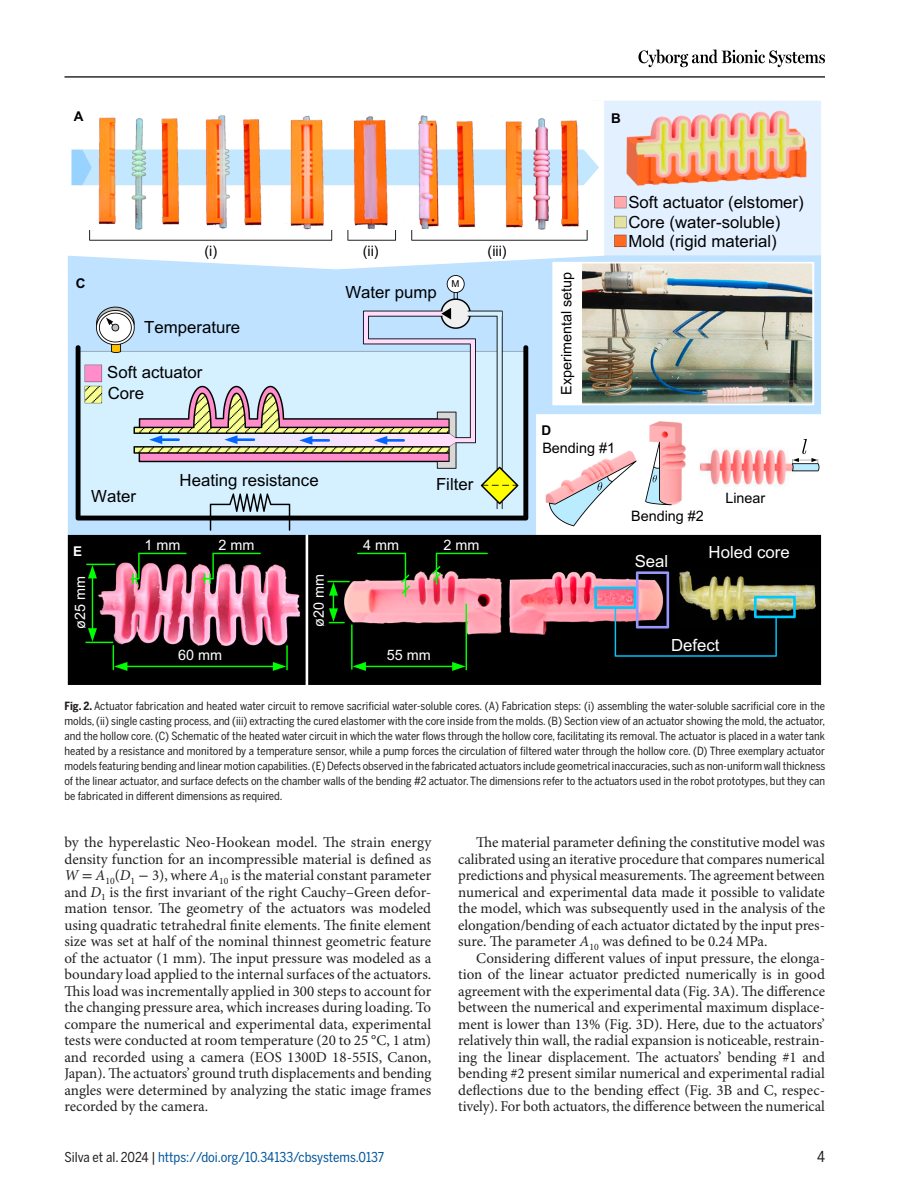
<style>
.page{position:relative;width:900px;height:1200px;background:#fff}
.page>*{position:absolute;margin:0;border:0;box-sizing:border-box;transform-origin:0 0}
.t1{font:16.8px "Arial";color:#000}
.t2{font:16.8px "Arial";color:#fff}
.t3{font:15px/16.5px "Minion Pro";letter-spacing:-.005em;color:#231f20;text-align:justify}
.t4{font:15px "Benton Sans Cond";color:#231f20}
.t5{font:14.4px "Arial";color:#000}
.t6{font:14.4px "Arial";color:#fff}
.t7{font:13.5px "Benton Sans Cond";color:#00549b}
.t8{font:700 13.5px "Arial";color:#000}
.t9{font:700 13.5px "Arial";color:#fff}
.t10{font:11.25px/15px "Benton Sans Cond";color:#231f20;text-align:justify}
.t11{font:9.6px "Arial";color:#000}
.s1{font-weight:700}
.s2{font-style:italic}
.s3{font-family:"STIX"}
.s4{color:#231f20}
</style>
<div class="page">
<hr style="left:64px;top:76px;width:761px;height:2px;background:#231f20">
<svg style="left:638px;top:50px;width:187px;height:17px"></svg>
<img style="left:67px;top:101px;width:755px;height:584px">
<svg style="left:802px;top:439px;width:5px;height:15px"></svg>
<p class="t8" style="left:74px;top:109px;width:11px">A</p>
<p class="t5" style="left:204px;top:241px;width:14px">(i)</p>
<p class="t5" style="left:363px;top:241px;width:17px">(ii)</p>
<p class="t5" style="left:488px;top:241px;width:21px">(iii)</p>
<p class="t8" style="left:76px;top:275px;width:11px">C</p>
<p class="t11" style="left:451px;top:277px;width:9px">M</p>
<p class="t1" style="left:345px;top:282px;width:93px">Water pump</p>
<p class="t1" style="left:144px;top:316px;width:98px">Temperature</p>
<p class="t1" style="left:107px;top:361px;width:97px">Soft actuator</p>
<p class="t1" style="left:108px;top:382px;width:38px">Core</p>
<p class="t1" style="left:91px;top:485px;width:46px">Water</p>
<p class="t1" style="left:180px;top:469px;width:141px">Heating resistance</p>
<p class="t1" style="left:436px;top:473px;width:39px">Filter</p>
<p class="t9" style="left:73px;top:544px;width:11px">E</p>
<p class="t6" style="left:145px;top:536px;width:37px">1mm</p>
<p class="t6" style="left:443px;top:535px;width:37px">2mm</p>
<p class="t6" style="left:219px;top:536px;width:37px">2mm</p>
<p class="t6" style="left:363px;top:536px;width:37px">4 mm</p>
<p class="t6" style="left:71px;top:629px;width:54px;rotate:-90deg">ø25 mm</p>
<p class="t6" style="left:309px;top:627px;width:54px;rotate:-90deg">ø20 mm</p>
<p class="t6" style="left:178px;top:646px;width:45px">60 mm</p>
<p class="t6" style="left:387px;top:646px;width:45px">55 mm</p>
<p class="t8" style="left:611px;top:111px;width:11px">B</p>
<p class="t5" style="left:557px;top:395px;width:125px;rotate:-90deg">Experimental setup</p>
<p class="t8" style="left:541px;top:423px;width:11px">D</p>
<p class="t5" style="left:542px;top:438px;width:74px">Bending #1</p>
<p class="t1" style="left:628px;top:191px;width:177px">Soft actuator (elstomer)</p>
<p class="t1" style="left:628px;top:211px;width:154px">Core (water-soluble)</p>
<p class="t1" style="left:628px;top:230px;width:150px">Mold (rigid material)</p>
<p class="t5" style="left:631px;top:507px;width:74px">Bending #2</p>
<p class="t5" style="left:725px;top:489px;width:41px">Linear</p>
<p class="t2" style="left:635px;top:550px;width:35px">Seal</p>
<p class="t2" style="left:709px;top:541px;width:83px">Holed core</p>
<p class="t2" style="left:671px;top:634px;width:50px">Defect</p>
<p class="t10" style="left:64px;top:698px;width:762px"><span class="s1">Fig. 2.</span> Actuator fabrication and heated water circuit to remove sacrificial water-soluble cores. (A) Fabrication steps: (i) assembling the water-soluble sacrificial core in the molds, (ii) single casting process, and (iii) extracting the cured elastomer with the core inside from the molds. (B) Section view of an actuator showing the mold, the actuator, and the hollow core. (C) Schematic of the heated water circuit in which the water flows through the hollow core, facilitating its removal. The actuator is placed in a water tank heated by a resistance and monitored by a temperature sensor, while a pump forces the circulation of filtered water through the hollow core. (D) Three exemplary actuator models featuring bending and linear motion capabilities. (E) Defects observed in the fabricated actuators include geometrical inaccuracies, such as non-uniform wall thickness of the linear actuator, and surface defects on the chamber walls of the bending #2 actuator. The dimensions refer to the actuators used in the robot prototypes, but they can be fabricated in different dimensions as required.</p>
<p class="t3" style="left:64px;top:835px;width:368px">by the hyperelastic Neo-Hookean model. The strain energy density function for an incompressible material is defined as <span class="s2">W</span> <span class="s3">=</span> <span class="s2">A</span><sub>10</sub>(<span class="s2">D</span><sub>1</sub> <span class="s3">−</span> 3), where <span class="s2">A</span><sub>10</sub> is the material constant parameter and <span class="s2">D</span><sub>1</sub> is the first invariant of the right Cauchy–Green defor&shy;mation tensor. The geometry of the actuators was modeled using quadratic tetrahedral finite elements. The finite element size was set at half of the nominal thinnest geometric feature of the actuator (1 mm). The input pressure was modeled as a boundary load applied to the internal surfaces of the actuators.<br>This load was incrementally applied in 300 steps to account for the changing pressure area, which increases during loading. To compare the numerical and experimental data, experimental tests were conducted at room temperature (20 to 25 °C, 1 atm) and recorded using a camera (EOS 1300D 18-55IS, Canon, Japan). The actuators’ ground truth displacements and bending angles were determined by analyzing the static image frames recorded by the camera.</p>
<p class="t3" style="left:458px;top:835px;width:368px;text-indent:18px">The material parameter defining the constitutive model was calibrated using an iterative procedure that compares numerical predictions and physical measurements. The agreement between numerical and experimental data made it possible to validate the model, which was subsequently used in the analysis of the elongation/bending of each actuator dictated by the input pres&shy;sure. The parameter <span class="s2">A</span><sub>10</sub> was defined to be 0.24 MPa.</p>
<p class="t3" style="left:458px;top:950px;width:368px;text-indent:18px">Considering different values of input pressure, the elonga&shy;tion of the linear actuator predicted numerically is in good agreement with the experimental data (Fig. 3A). The difference between the numerical and experimental maximum displace&shy;ment is lower than 13% (Fig. 3D). Here, due to the actuators’ relatively thin wall, the radial expansion is noticeable, restrain&shy;ing the linear displacement. The actuators’ bending #1 and bending #2 present similar numerical and experimental radial deflections due to the bending effect (Fig. 3B and C, respec&shy;tively). For both actuators, the difference between the numerical</p>
<p class="t7" style="left:64px;top:1149px;width:321px"><span class="s4">Silva et al. 2024 |</span> https://doi.org/10.34133/cbsystems.0137</p>
<p class="t4" style="left:817px;top:1147px;width:9px">4</p>
</div>
